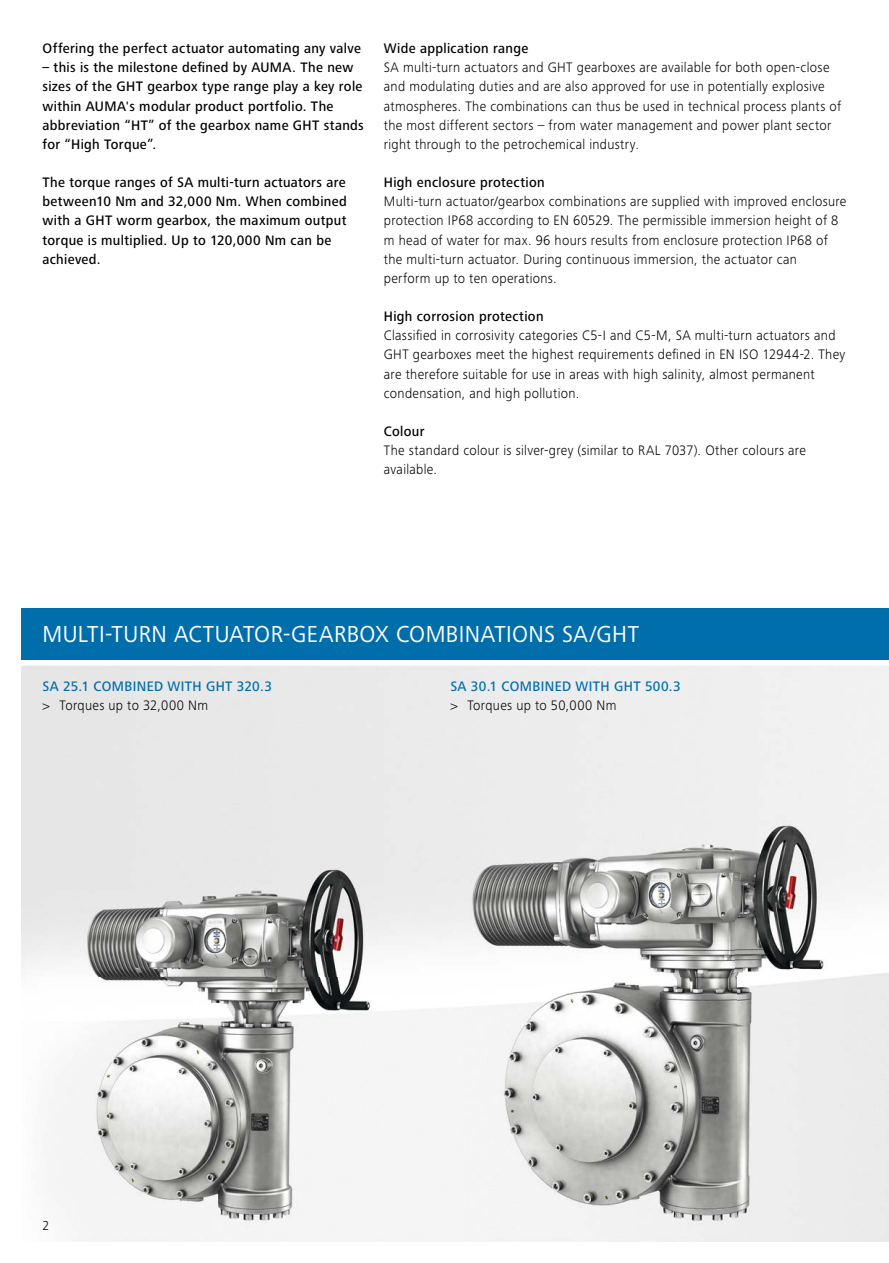
<style>
.page{position:relative;width:889px;height:1263px;background:#fff}
.page>*{position:absolute;margin:0;border:0;box-sizing:border-box;transform-origin:0 0}
.t1{font:24px "Frutiger Next LTW1 G";letter-spacing:.015em;color:#fff;scale:.95 1}
.t2{font:300 14.25px/19.2px "Frutiger Next LTW1 G";letter-spacing:.025em;color:#000;scale:.95 1}
.t3{font:500 14.25px/19.2px "Frutiger Next LTW1 G";letter-spacing:.025em;color:#000;scale:.95 1}
.t4{font:500 14.25px "Frutiger Next LTW1 G";letter-spacing:.03em;color:#006eab;scale:.95 1}
.t5{font:300 13.5px "Frutiger Next LTW1 G";color:#000;scale:.95 1}
</style>
<div class="page">
<img style="left:21px;top:659px;width:868px;height:583px">
<div style="left:21px;top:608px;width:868px;height:51px;background:#006eab"></div>
<p class="t3" style="left:43px;top:39px;width:337px">Offering the perfect actuator automating any valve</p>
<p class="t3" style="left:43px;top:58px;width:340px">– this is the milestone defined by AUMA. The new sizes of the GHT gearbox type range play a key role within AUMA's modular product portfolio. The abbreviation “HT” of the gearbox name GHT stands for “High Torque”.</p>
<p class="t3" style="left:43px;top:173px;width:322px">The torque ranges of SA multi-turn actuators are between10 Nm and 32,000 Nm. When combined with a GHT worm gearbox, the maximum output torque is multiplied. Up to 120,000 Nm can be achieved.</p>
<p class="t3" style="left:384px;top:39px;width:154px">Wide application range</p>
<p class="t2" style="left:384px;top:58px;width:483px">SA multi-turn actuators and GHT gearboxes are available for both open-close and modulating duties and are also approved for use in potentially explosive atmospheres. The combinations can thus be used in technical process plants of the most different sectors – from water management and power plant sector right through to the petrochemical industry.</p>
<p class="t3" style="left:384px;top:173px;width:171px">High enclosure protection</p>
<p class="t2" style="left:384px;top:192px;width:488px">Multi-turn actuator/gearbox combinations are supplied with improved enclosure protection IP68 according to EN 60529. The permissible immersion height of 8 m head of water for max. 96 hours results from enclosure protection IP68 of the multi-turn actuator. During continuous immersion, the actuator can perform up to ten operations.</p>
<p class="t3" style="left:384px;top:307px;width:170px">High corrosion protection</p>
<p class="t2" style="left:384px;top:326px;width:487px">Classified in corrosivity categories C5-I and C5-M, SA multi-turn actuators and GHT gearboxes meet the highest requirements defined in EN ISO 12944-2. They are therefore suitable for use in areas with high salinity, almost permanent condensation, and high pollution.</p>
<p class="t3" style="left:384px;top:422px;width:44px">Colour</p>
<p class="t2" style="left:384px;top:441px;width:446px">The standard colour is silver-grey (similar to RAL 7037). Other colours are available.</p>
<h1 class="t1" style="left:42px;top:620px;width:629px">MULTI-TURN ACTUATOR-GEARBOX COMBINATIONS SA/GHT</h1>
<p class="t4" style="left:43px;top:678px;width:243px">SA 25.1 COMBINED WITH GHT 320.3</p>
<p class="t2" style="left:43px;top:696px;width:176px">&gt; Torques up to 32,000 Nm</p>
<p class="t4" style="left:450px;top:678px;width:244px">SA 30.1 COMBINED WITH GHT 500.3</p>
<p class="t2" style="left:450px;top:696px;width:176px">&gt; Torques up to 50,000 Nm</p>
<p class="t5" style="left:43px;top:1218px;width:9px">2</p>
</div>
